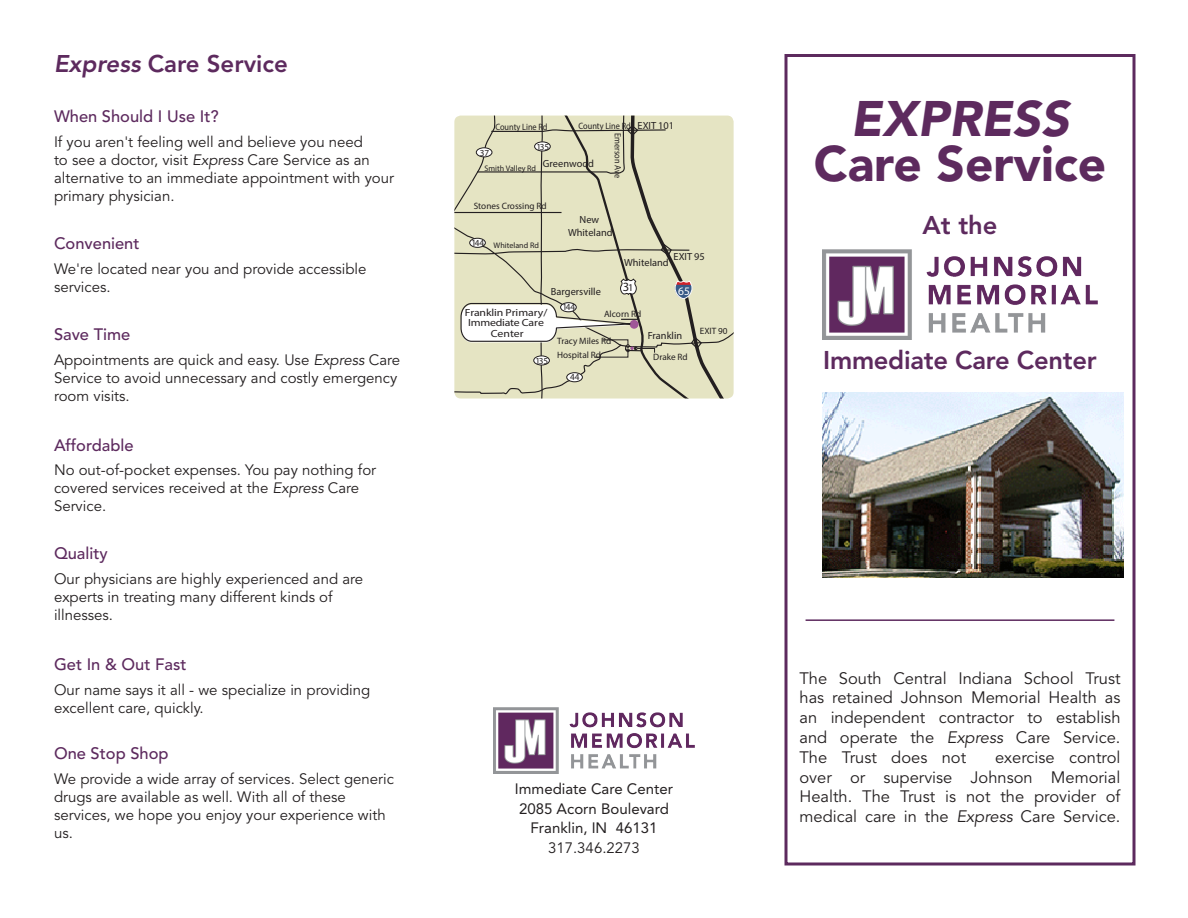
<style>
.page{position:relative;width:1188px;height:918px;background:#fff}
.page>*{position:absolute;margin:0;border:0;box-sizing:border-box;transform-origin:0 0}
.t1{font:900 49.5px "Avenir LT Std";color:#5d2a5e}
.t2{font:italic 900 49.5px "Avenir LT Std";color:#5d2a5e}
.t3{font:800 25.5px "Avenir LT Std";letter-spacing:-.01em;color:#5d2a5e}
.t4{font:800 24px "Avenir LT Std";color:#5d2a5e}
.t5{font:16.5px/19.8px "Avenir LT Std";color:#231f20;text-align:justify}
.t6{font:500 16.5px "Avenir LT Std";color:#5d2a5e}
.t7{font:15px/18px "Avenir LT Std";color:#231f20}
.t8{font:15px "Avenir LT Std";color:#231f20}
.t9{font:600 condensed 12.6px "Myriad Pro";color:#231f20}
.t10{font:600 condensed 11.55px "Myriad Pro";color:#fff}
.t11{font:italic 600 10.35px/12.6px "Avenir Next Condensed";color:#231f20;text-align:center}
.t12{font:italic 600 10.35px/10.4px "Avenir Next Condensed";color:#231f20;text-align:center;scale:1.14 1}
.t13{font:700 10.35px "Avenir Next Condensed";color:#231f20}
.t14{font:9.15px "Avenir Next Condensed";color:#231f20}
.t15{font:9.15px "Avenir Next Condensed";color:#231f20;scale:.9 1}
.t16{font:600 condensed 9.15px "Myriad Pro";color:#231f20}
.t17{font:700 9.15px "Avenir Next Condensed";color:#231f20}
.t18{font:8.1px "Avenir Next Condensed";color:#231f20}
.s1{font-style:italic}
.s2{font-size:10.35px}
</style>
<div class="page">
<img style="left:823px;top:249px;width:274px;height:90px">
<div style="left:784px;top:54px;width:352px;height:812px;border:3px solid #5d2a5e"></div>
<hr style="left:806px;top:619px;width:308px;height:2px;background:#5d2a5e">
<img style="left:823px;top:392px;width:300px;height:186px">
<img style="left:493px;top:707px;width:202px;height:66px">
<svg style="left:454px;top:116px;width:280px;height:283px;background:#dbdabd"></svg>
<p class="t4" style="left:54px;top:50px;width:235px"><span class="s1">Express</span> Care Service</p>
<p class="t6" style="left:54px;top:107px;width:166px">When Should I Use It?</p>
<p class="t7" style="left:54px;top:133px;width:342px">If you aren't feeling well and believe you need<br>to see a doctor, visit <span class="s1">Express</span> Care Service as an alternative to an immediate appointment with your primary physician.</p>
<p class="t6" style="left:54px;top:234px;width:87px">Convenient</p>
<p class="t7" style="left:54px;top:260px;width:314px">We're located near you and provide accessible services.</p>
<p class="t6" style="left:54px;top:325px;width:78px">Save Time</p>
<p class="t7" style="left:54px;top:351px;width:348px">Appointments are quick and easy. Use <span class="s1">Express</span> Care<br>Service to avoid unnecessary and costly emergency room visits.</p>
<p class="t6" style="left:54px;top:435px;width:81px">Affordable</p>
<p class="t7" style="left:54px;top:462px;width:324px">No out-of-pocket expenses. You pay nothing for covered services received at the <span class="s1">Express</span> Care<br>Service.</p>
<p class="t6" style="left:54px;top:544px;width:55px">Quality</p>
<p class="t7" style="left:54px;top:571px;width:311px">Our physicians are highly experienced and are experts in treating many different kinds of illnesses.</p>
<p class="t6" style="left:54px;top:655px;width:134px">Get In &amp; Out Fast</p>
<p class="t7" style="left:54px;top:681px;width:318px">Our name says it all - we specialize in providing excellent care, quickly.</p>
<p class="t6" style="left:54px;top:744px;width:116px">One Stop Shop</p>
<p class="t7" style="left:54px;top:770px;width:342px">We provide a wide array of services. Select generic drugs are available as well. With all of these services, we hope you enjoy your experience with us.</p>
<p class="t15" style="left:495px;top:122px;width:60px">County Line Rd</p>
<p class="t15" style="left:579px;top:121px;width:60px">County Line Rd</p>
<p class="t15" style="left:623px;top:133px;width:52px;rotate:90deg">Emerson Ave</p>
<p class="t16" style="left:536px;top:141px;width:14px">135</p>
<p class="t16" style="left:480px;top:147px;width:11px">37</p>
<p class="t11" style="left:543px;top:158px;width:52px">Greenwood</p>
<p class="t18" style="left:484px;top:163px;width:53px">Smith Valley Rd</p>
<p class="t14" style="left:474px;top:200px;width:75px">Stones Crossing Rd</p>
<p class="t18" style="left:494px;top:241px;width:47px">Whiteland Rd</p>
<p class="t11" style="left:568px;top:213px;width:46px">New<br>Whiteland</p>
<p class="t16" style="left:472px;top:237px;width:14px">144</p>
<p class="t13" style="left:638px;top:119px;width:38px">EXIT 101</p>
<p class="t11" style="left:551px;top:285px;width:51px">Bargersville</p>
<p class="t13" style="left:674px;top:250px;width:33px">EXIT 95</p>
<p class="t11" style="left:624px;top:256px;width:46px">Whiteland</p>
<p class="t9" style="left:623px;top:279px;width:12px">3<span class="s2">1</span></p>
<p class="t10" style="left:678px;top:284px;width:13px">65</p>
<p class="t12" style="left:465px;top:307px;width:74px">Franklin Primary/<br>Immediate Care<br>Center</p>
<p class="t16" style="left:536px;top:355px;width:14px">135</p>
<p class="t16" style="left:562px;top:302px;width:14px">144</p>
<p class="t14" style="left:604px;top:308px;width:39px">Alcorn Rd</p>
<p class="t14" style="left:557px;top:335px;width:56px">Tracy Miles Rd</p>
<p class="t14" style="left:557px;top:350px;width:45px">Hospital Rd</p>
<p class="t16" style="left:570px;top:372px;width:11px">44</p>
<p class="t11" style="left:648px;top:329px;width:36px">Franklin</p>
<p class="t14" style="left:653px;top:351px;width:36px">Drake Rd</p>
<p class="t17" style="left:700px;top:325px;width:29px">EXIT 90</p>
<p class="t8" style="left:515px;top:780px;width:160px">Immediate Care Center</p>
<p class="t8" style="left:519px;top:800px;width:151px">2085 Acorn Boulevard</p>
<p class="t8" style="left:531px;top:819px;width:128px">Franklin, IN 46131</p>
<p class="t7" style="left:548px;top:839px;width:93px">317.346.2273</p>
<p class="t2" style="left:851px;top:89px;width:220px">EXPRESS</p>
<p class="t1" style="left:814px;top:134px;width:294px">Care Service</p>
<p class="t3" style="left:922px;top:210px;width:77px">At the</p>
<p class="t3" style="left:823px;top:345px;width:275px">Immediate Care Center</p>
<p class="t5" style="left:800px;top:669px;width:323px">The South Central Indiana School Trust has retained Johnson Memorial Health as an independent contractor to establish and operate the <span class="s1">Express</span> Care Service.<br>The Trust does not</p>
<p class="t5" style="left:800px;top:748px;width:323px;text-indent:196px">exercise control over or supervise Johnson Memorial Health. The Trust is not the provider of medical care in the <span class="s1">Express</span> Care Service.</p>
</div>
